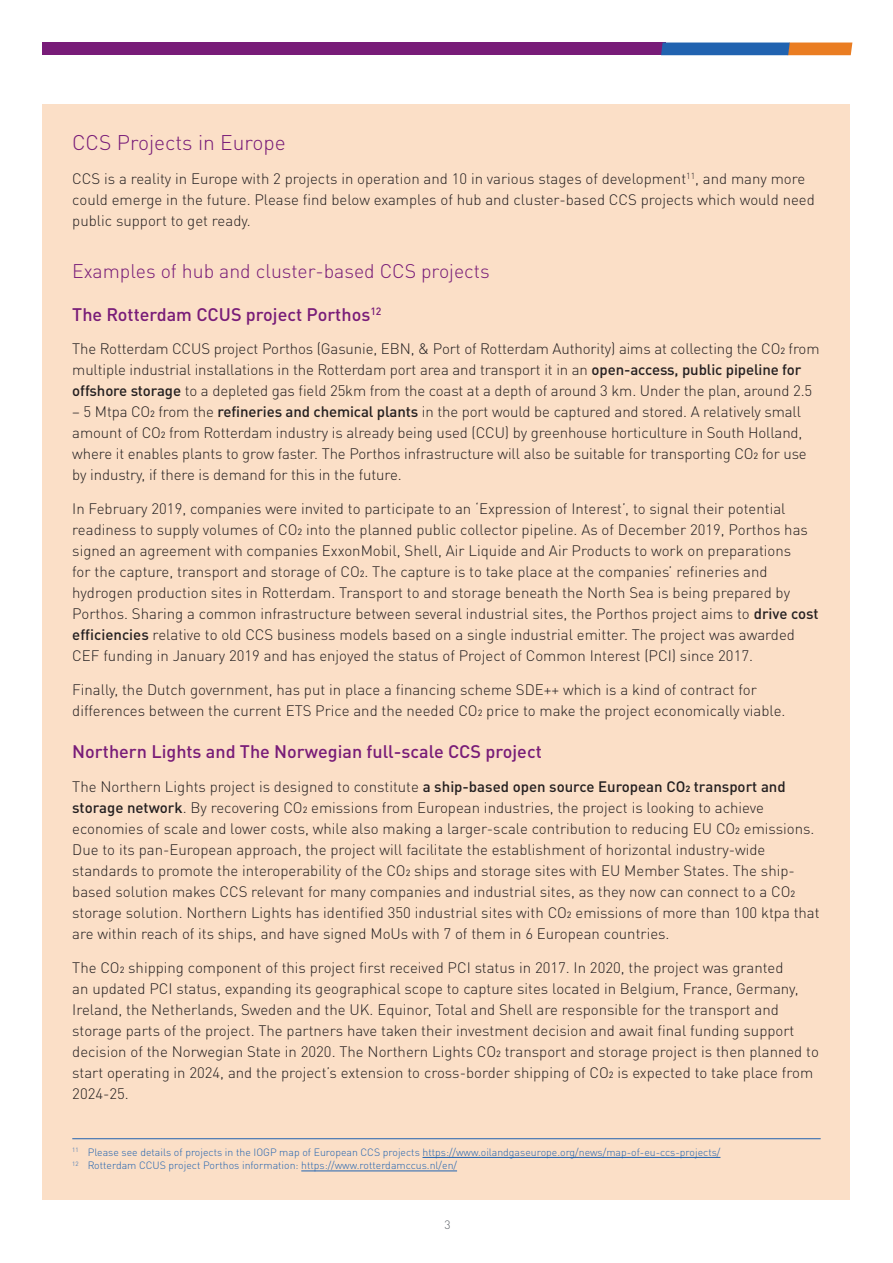
<style>
.page{position:relative;width:893px;height:1263px;background:#fff}
.page>*{position:absolute;margin:0;border:0;box-sizing:border-box;transform-origin:0 0}
.t1{font:300 21px "DIN Pro";color:#781c78}
.t2{font:300 19.5px "DIN Pro";color:#781c78}
.t3{font:500 18px "DIN Pro";color:#781c78}
.t4{font:300 15px/21px "DIN Pro";color:#231f20}
.t5{font:300 12px "DIN Pro";color:#5f6369}
.t6{font:300 10.5px/13.5px "DIN Pro";color:#2163b0}
.s1{font-weight:500}
</style>
<div class="page">
<div style="left:43px;top:43px;width:623px;height:12px;background:#781c78"></div>
<svg style="left:661px;top:43px;width:191px;height:12px;background:#636b81"></svg>
<div style="left:43px;top:104px;width:807px;height:1095px;background:#fbdfc7"></div>
<hr style="left:72px;top:1138px;width:749px;height:1px;background:#2163b0">
<hr style="left:422px;top:1157px;width:298px;height:1px;background:#2163b0">
<hr style="left:301px;top:1171px;width:156px;height:1px;background:#2163b0">
<h1 class="t1" style="left:72px;top:126px;width:215px">CCS Projects in Europe</h1>
<p class="t4" style="left:72px;top:167px;width:744px">CCS is a reality in Europe with 2 projects in operation and 10 in various stages of development<sup>11</sup>, and many more could emerge in the future. Please find below examples of hub and cluster-based CCS projects which would need public support to get ready.</p>
<h2 class="t2" style="left:72px;top:256px;width:419px">Examples of hub and cluster-based CCS projects</h2>
<p class="t3" style="left:72px;top:299px;width:311px">The Rotterdam CCUS project Porthos<sup>12</sup></p>
<p class="t4" style="left:72px;top:337px;width:749px">The Rotterdam CCUS project Porthos (Gasunie, EBN, &amp; Port of Rotterdam Authority) aims at collecting the CO2 from multiple industrial installations in the Rotterdam port area and transport it in an <span class="s1">open-access, public pipeline for offshore storage</span> to a depleted gas field 25km from the coast at a depth of around 3 km. Under the plan, around 2.5</p>
<p class="t4" style="left:72px;top:400px;width:736px">– 5 Mtpa CO2 from the <span class="s1">refineries and chemical plants</span> in the port would be captured and stored. A relatively small amount of CO2 from Rotterdam industry is already being used (CCU) by greenhouse horticulture in South Holland, where it enables plants to grow faster. The Porthos infrastructure will also be suitable for transporting CO2 for use by industry, if there is demand for this in the future.</p>
<p class="t4" style="left:72px;top:497px;width:748px">In February 2019, companies were invited to participate to an ‘Expression of Interest’, to signal their potential readiness to supply volumes of CO2 into the planned public collector pipeline. As of December 2019, Porthos has signed an agreement with companies ExxonMobil, Shell, Air Liquide and Air Products to work on preparations<br>for the capture, transport and storage of CO2. The capture is to take place at the companies’ refineries and hydrogen production sites in Rotterdam. Transport to and storage beneath the North Sea is being prepared by Porthos. Sharing a common infrastructure between several industrial sites, the Porthos project aims to <span class="s1">drive cost efficiencies</span> relative to old CCS business models based on a single industrial emitter. The project was awarded CEF funding in January 2019 and has enjoyed the status of Project of Common Interest (PCI) since 2017.</p>
<p class="t4" style="left:72px;top:678px;width:715px">Finally, the Dutch government, has put in place a financing scheme SDE++ which is a kind of contract for differences between the current ETS Price and the needed CO2 price to make the project economically viable.</p>
<p class="t3" style="left:72px;top:737px;width:471px">Northern Lights and The Norwegian full-scale CCS project</p>
<p class="t4" style="left:72px;top:775px;width:749px">The Northern Lights project is designed to constitute <span class="s1">a ship-based open source European CO2 transport and storage network</span>. By recovering CO2 emissions from European industries, the project is looking to achieve economies of scale and lower costs, while also making a larger-scale contribution to reducing EU CO2 emissions.<br>Due to its pan-European approach, the project will facilitate the establishment of horizontal industry-wide standards to promote the interoperability of the CO2 ships and storage sites with EU Member States. The ship&shy;based solution makes CCS relevant for many companies and industrial sites, as they now can connect to a CO2 storage solution. Northern Lights has identified 350 industrial sites with CO2 emissions of more than 100 ktpa that are within reach of its ships, and have signed MoUs with 7 of them in 6 European countries.</p>
<p class="t4" style="left:72px;top:955px;width:748px">The CO2 shipping component of this project first received PCI status in 2017. In 2020, the project was granted<br>an updated PCI status, expanding its geographical scope to capture sites located in Belgium, France, Germany, Ireland, the Netherlands, Sweden and the UK. Equinor, Total and Shell are responsible for the transport and storage parts of the project. The partners have taken their investment decision and await final funding support decision of the Norwegian State in 2020. The Northern Lights CO2 transport and storage project is then planned to start operating in 2024, and the project’s extension to cross-border shipping of CO2 is expected to take place from 2024-25.</p>
<p class="t6" style="left:72px;top:1144px;width:650px"><sup>11</sup> Please see details of projects in the IOGP map of European CCS projects https://www.oilandgaseurope.org/news/map-of-eu-ccs-projects/<br><sup>12</sup> Rotterdam CCUS project Porthos information: https://www.rotterdamccus.nl/en/</p>
<p class="t5" style="left:444px;top:1215px;width:8px">3</p>
</div>
